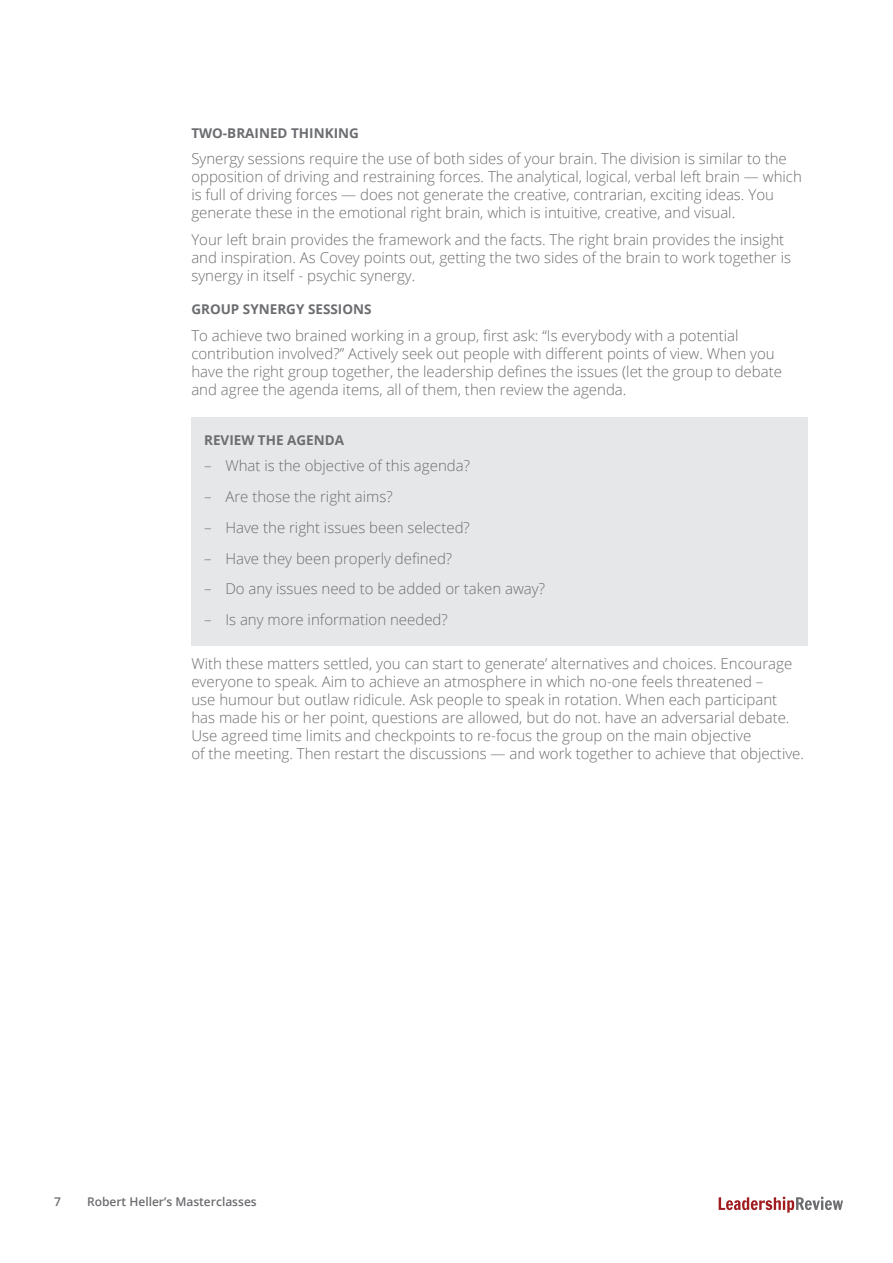
<style>
.page{position:relative;width:893px;height:1263px;background:#fff}
.page>*{position:absolute;margin:0;border:0;box-sizing:border-box;transform-origin:0 0}
.body{font:300 15px/18px "Open Sans";color:#6c6d70}
.feature_buls{font:300 15px "Open Sans";color:#6c6d70}
.feature_buls_last{font:300 15px "Open Sans";color:#6c6d70}
.h_feature{font:700 13.5px "Open Sans";color:#6c6d70}
.t1{font:600 12px "Open Sans";color:#6c6d70}
</style>
<div class="page">
<svg style="left:719px;top:1197px;width:124px;height:16px"></svg>
<div style="left:191px;top:417px;width:617px;height:48px;background:#e6e7e9"></div>
<div style="left:191px;top:447px;width:617px;height:45px;background:#e6e7e9"></div>
<div style="left:191px;top:478px;width:617px;height:45px;background:#e6e7e9"></div>
<div style="left:191px;top:509px;width:617px;height:44px;background:#e6e7e9"></div>
<div style="left:191px;top:539px;width:617px;height:45px;background:#e6e7e9"></div>
<div style="left:191px;top:570px;width:617px;height:45px;background:#e6e7e9"></div>
<div style="left:191px;top:601px;width:617px;height:45px;background:#e6e7e9"></div>
<p class="h_feature" style="left:191px;top:123px;width:169px">TWO-BRAINED THINKING</p>
<p class="body" style="left:191px;top:150px;width:612px">Synergy sessions require the use of both sides of your brain. The division is similar to the opposition of driving and restraining forces. The analytical, logical, verbal left brain — which is full of driving forces — does not generate the creative, contrarian, exciting ideas. You generate these in the emotional right brain, which is intuitive, creative, and visual.</p>
<p class="body" style="left:191px;top:230px;width:601px">Your left brain provides the framework and the facts. The right brain provides the insight and inspiration. As Covey points out, getting the two sides of the brain to work together is synergy in itself - psychic synergy.</p>
<p class="h_feature" style="left:191px;top:300px;width:182px">GROUP SYNERGY SESSIONS</p>
<p class="body" style="left:191px;top:326px;width:592px">To achieve two brained working in a group, first ask: “Is everybody with a potential contribution involved?” Actively seek out people with different points of view. When you have the right group together, the leadership defines the issues (let the group to debate and agree the agenda items, all of them, then review the agenda.</p>
<p class="h_feature" style="left:204px;top:430px;width:141px">REVIEW THE AGENDA</p>
<p class="feature_buls" style="left:204px;top:456px;width:267px">– What is the objective of this agenda?</p>
<p class="feature_buls" style="left:204px;top:486px;width:190px">– Are those the right aims?</p>
<p class="feature_buls" style="left:204px;top:517px;width:267px">– Have the right issues been selected?</p>
<p class="feature_buls" style="left:204px;top:548px;width:250px">– Have they been properly defined?</p>
<p class="feature_buls" style="left:204px;top:579px;width:342px">– Do any issues need to be added or taken away?</p>
<p class="feature_buls_last" style="left:204px;top:609px;width:245px">– Is any more information needed?</p>
<p class="body" style="left:191px;top:654px;width:614px">With these matters settled, you can start to generate’ alternatives and choices. Encourage everyone to speak. Aim to achieve an atmosphere in which no-one feels threatened –<br>use humour but outlaw ridicule. Ask people to speak in rotation. When each participant has made his or her point, questions are allowed, but do not. have an adversarial debate.<br>Use agreed time limits and checkpoints to re-focus the group on the main objective<br>of the meeting. Then restart the discussions — and work together to achieve that objective.</p>
<p class="t1" style="left:54px;top:1193px;width:8px">7</p>
<p class="t1" style="left:87px;top:1193px;width:171px">Robert Heller’s Masterclasses</p>
</div>
